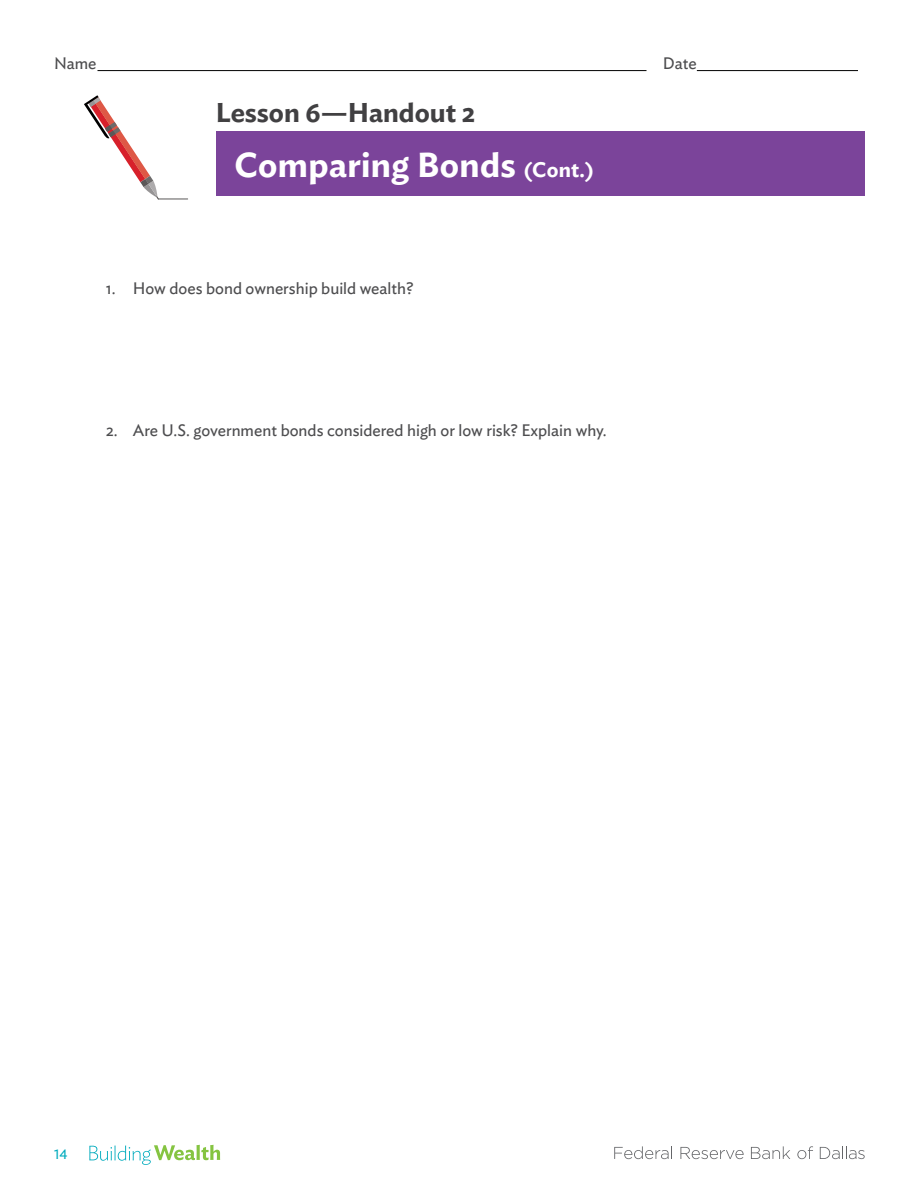
<style>
.page{position:relative;width:918px;height:1188px;background:#fff}
.page>*{position:absolute;margin:0;border:0;box-sizing:border-box;transform-origin:0 0}
.t1{font:600 34.5px "Ideal Sans";letter-spacing:.01em;color:#fff}
.t2{font:600 27px "Ideal Sans";color:#414042}
.t3{font:16.5px "Ideal Sans";color:#4d4d4f}
.t4{font:13.65px "Ideal Sans";color:#00abbd}
.s1{font-size:21px}
</style>
<div class="page">
<div style="left:216px;top:131px;width:649px;height:64px;background:#7b449a"></div>
<svg style="left:84px;top:95px;width:76px;height:105px"></svg>
<hr style="left:158px;top:199px;width:30px;height:1px;background:#5a5757">
<hr style="left:98px;top:70px;width:548px;height:1px;background:#000">
<hr style="left:697px;top:70px;width:161px;height:1px;background:#000">
<svg style="left:89px;top:1145px;width:131px;height:20px"></svg>
<svg style="left:614px;top:1146px;width:58px;height:13px"></svg>
<svg style="left:680px;top:1147px;width:64px;height:12px"></svg>
<svg style="left:751px;top:1146px;width:39px;height:13px"></svg>
<svg style="left:797px;top:1146px;width:16px;height:13px"></svg>
<svg style="left:820px;top:1146px;width:45px;height:13px"></svg>
<p class="t3" style="left:54px;top:51px;width:44px">Name</p>
<p class="t3" style="left:663px;top:51px;width:35px">Date</p>
<h2 class="t2" style="left:216px;top:91px;width:261px">Lesson 6—Handout 2</h2>
<h1 class="t1" style="left:235px;top:138px;width:361px">Comparing Bonds <span class="s1">(Cont.)</span></h1>
<p class="t3" style="left:106px;top:276px;width:309px">1. How does bond ownership build wealth?</p>
<p class="t3" style="left:106px;top:418px;width:502px">2. Are U.S. government bonds considered high or low risk? Explain why.</p>
<p class="t4" style="left:54px;top:1144px;width:15px">14</p>
</div>
